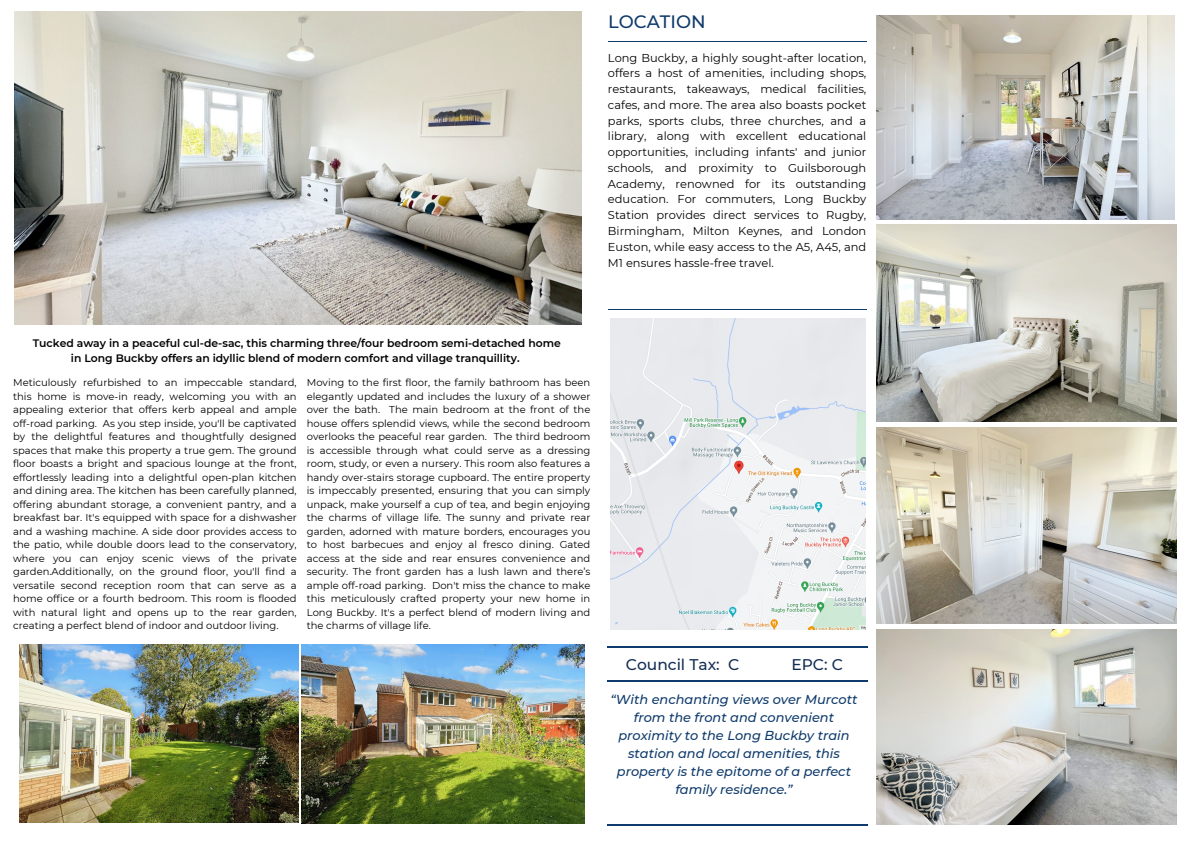
<style>
.page{position:relative;width:1191px;height:843px;background:#fff}
.page>*{position:absolute;margin:0;border:0;box-sizing:border-box;transform-origin:0 0}
.t1{font:500 17.9px "Montserrat";color:#0f3b6c}
.t2{font:500 15.4px "Montserrat";color:#142e52}
.t3{font:italic 500 12.9px/18px "Montserrat";color:#0f3b6c;text-align:center}
.t4{font:11.4px/15.8px "Montserrat";color:#000;text-align:justify}
.t5{font:600 10.8px/15px "Montserrat";color:#000;text-align:center}
.t6{font:10px/13.5px "Montserrat";color:#000;text-align:justify}
</style>
<div class="page">
<img style="left:14px;top:11px;width:567px;height:313px">
<img style="left:19px;top:644px;width:279px;height:178px">
<img style="left:302px;top:644px;width:282px;height:179px">
<img style="left:876px;top:16px;width:298px;height:203px">
<img style="left:876px;top:224px;width:300px;height:197px">
<img style="left:876px;top:427px;width:300px;height:196px">
<img style="left:876px;top:629px;width:300px;height:195px">
<hr style="left:608px;top:41px;width:258px;height:1px;background:#0f3b6c">
<hr style="left:608px;top:309px;width:258px;height:1px;background:#0f3b6c">
<hr style="left:608px;top:824px;width:259px;height:1px;background:#0f3b6c">
<hr style="left:608px;top:680px;width:259px;height:1px;background:#0f3b6c">
<img style="left:610px;top:319px;width:255px;height:310px">
<hr style="left:608px;top:646px;width:260px;height:1px;background:#0f3b6c">
<p class="t1" style="left:608px;top:11px;width:99px">LOCATION</p>
<p class="t4" style="left:608px;top:50px;width:260px">Long Buckby, a highly sought-after location, offers a host of amenities, including shops, restaurants, takeaways, medical facilities, cafes, and more. The area also boasts pocket parks, sports clubs, three churches, and a library, along with excellent educational opportunities, including infants' and junior schools, and proximity to Guilsborough Academy, renowned for its outstanding education. For commuters, Long Buckby Station provides direct services to Rugby, Birmingham, Milton Keynes, and London Euston, while easy access to the A5, A45, and M1 ensures hassle-free travel.</p>
<p class="t5" style="left:33px;top:336px;width:529px">Tucked away in a peaceful cul-de-sac, this charming three/four bedroom semi-detached home in Long Buckby offers an idyllic blend of modern comfort and village tranquillity.</p>
<p class="t6" style="left:307px;top:376px;width:285px">Moving to the first floor, the family bathroom has been elegantly updated and includes the luxury of a shower over the bath. The main bedroom at the front of the house offers splendid views, while the second bedroom overlooks the peaceful rear garden. The third bedroom is accessible through what could serve as a dressing room, study, or even a nursery. This room also features a handy over-stairs storage cupboard. The entire property is impeccably presented, ensuring that you can simply unpack, make yourself a cup of tea, and begin enjoying the charms of village life. The sunny and private rear garden, adorned with mature borders, encourages you to host barbecues and enjoy al fresco dining. Gated access at the side and rear ensures convenience and security. The front garden has a lush lawn and there’s ample off-road parking. Don't miss the chance to make this meticulously crafted property your new home in Long Buckby. It's a perfect blend of modern living and the charms of village life.</p>
<p class="t6" style="left:13px;top:376px;width:285px">Meticulously refurbished to an impeccable standard, this home is move-in ready, welcoming you with an appealing exterior that offers kerb appeal and ample off-road parking. As you step inside, you'll be captivated by the delightful features and thoughtfully designed spaces that make this property a true gem. The ground floor boasts a bright and spacious lounge at the front, effortlessly leading into a delightful open-plan kitchen and dining area. The kitchen has been carefully planned, offering abundant storage, a convenient pantry, and a breakfast bar. It's equipped with space for a dishwasher and a washing machine. A side door provides access to the patio, while double doors lead to the conservatory, where you can enjoy scenic views of the private garden.Additionally, on the ground floor, you'll find a versatile second reception room that can serve as a home office or a fourth bedroom. This room is flooded with natural light and opens up to the rear garden, creating a perfect blend of indoor and outdoor living.</p>
<p class="t2" style="left:626px;top:655px;width:115px">Council Tax: C</p>
<p class="t2" style="left:791px;top:655px;width:53px">EPC: C</p>
<p class="t3" style="left:610px;top:690px;width:248px">“With enchanting views over Murcott from the front and convenient proximity to the Long Buckby train station and local amenities, this property is the epitome of a perfect family residence.”</p>
</div>
